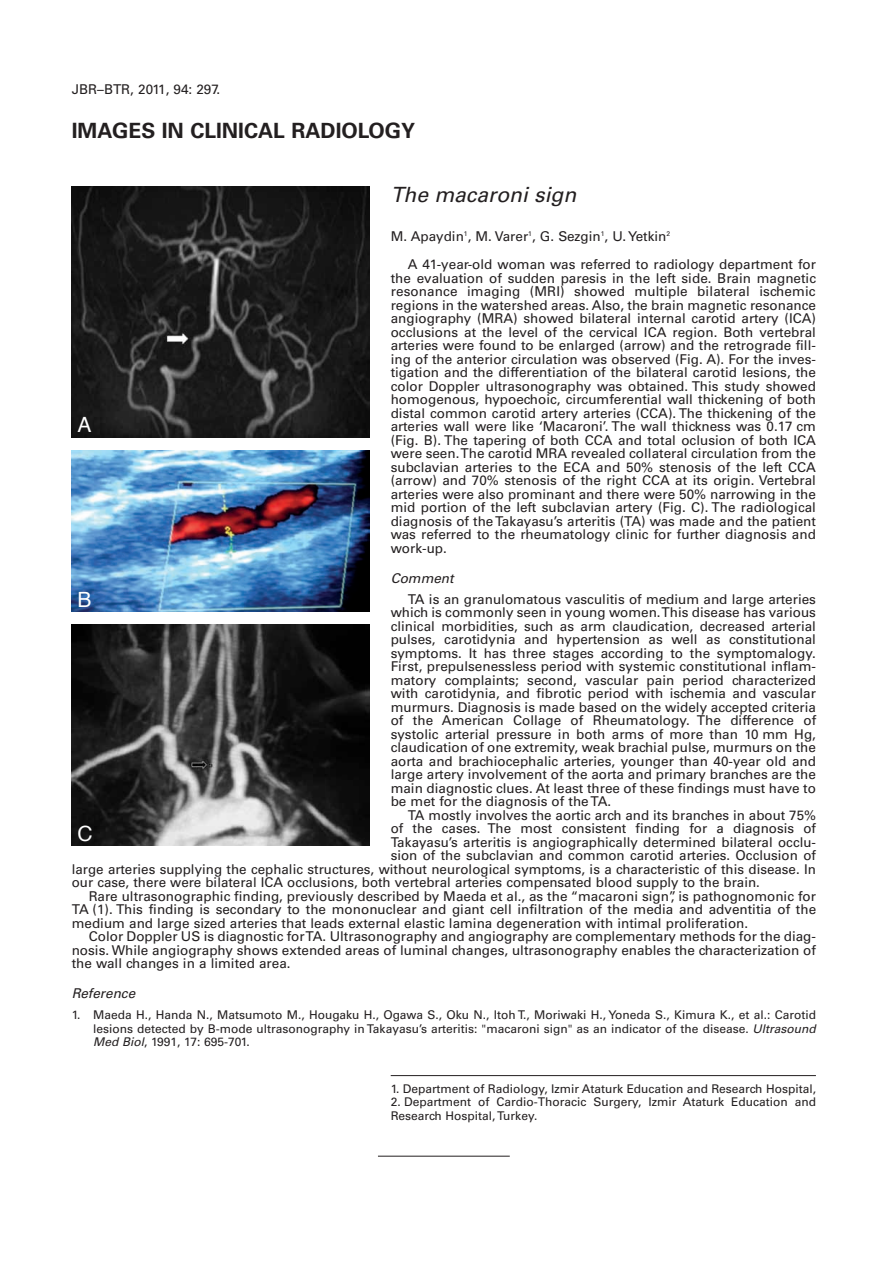
<style>
.page{position:relative;width:892px;height:1262px;background:#fff}
.page>*{position:absolute;margin:0;border:0;box-sizing:border-box;transform-origin:0 0}
.t1{font:700 21px "Univers";color:#231f20}
.t2{font:italic 21px "Univers";color:#231f20}
.t3{font:21px "Helvetica";color:#fff}
.t4{font:13.5px/13.5px "Univers";color:#231f20;text-align:justify}
.t5{font:italic 13.5px "Univers";color:#231f20}
.t6{font:12px/13.5px "Univers";color:#231f20;text-align:justify}
.s1{font-style:italic}
</style>
<div class="page">
<hr style="left:391px;top:1075px;width:425px;height:1px;background:#231f20">
<hr style="left:378px;top:1156px;width:132px;height:1px;background:#231f20">
<img style="left:72px;top:187px;width:297px;height:250px">
<img style="left:72px;top:450px;width:297px;height:162px">
<img style="left:72px;top:625px;width:297px;height:221px">
<p class="t4" style="left:72px;top:84px;width:150px">JBR–BTR, 2011, 94: 297.</p>
<h1 class="t1" style="left:72px;top:123px;width:345px">IMAGES IN CLINICAL RADIOLOGY</h1>
<h1 class="t2" style="left:391px;top:187px;width:187px">The macaroni sign</h1>
<p class="t4" style="left:408px;top:223px;width:410px;line-height:28.5px;text-indent:-17px">M. Apaydin<sup>1</sup>, M. Varer<sup>1</sup>, G. Sezgin<sup>1</sup>, U. Yetkin<sup>2<br></sup>A 41-year-old woman was referred to radiology department for</p>
<p class="t4" style="left:391px;top:272px;width:427px">the evaluation of sudden paresis in the left side. Brain magnetic resonance imaging (MRI) showed multiple bilateral ischemic regions in the watershed areas. Also, the brain magnetic resonance angiography (MRA) showed bilateral internal carotid artery (ICA) occlusions at the level of the cervical ICA region. Both vertebral arteries were found to be enlarged (arrow) and the retrograde fill&shy;ing of the anterior circulation was observed (Fig. A). For the inves&shy;tigation and the differentiation of the bilateral carotid lesions, the color Doppler ultrasonography was obtained. This study showed homogenous, hypoechoic, circumferential wall thickening of both distal common carotid artery arteries (CCA). The thickening of the arteries wall were like ‘Macaroni’. The wall thickness was 0.17 cm (Fig. B). The tapering of both CCA and total oclusion of both ICA were seen. The carotid MRA revealed collateral circulation from the subclavian arteries to the ECA and 50% stenosis of the left CCA (arrow) and 70% stenosis of the right CCA at its origin. Vertebral arteries were also prominant and there were 50% narrowing in the mid portion of the left subclavian artery (Fig. C). The radiological diagnosis of the Takayasu’s arteritis (TA) was made and the patient was referred to the rheumatology clinic for further diagnosis and work-up.</p>
<p class="t5" style="left:391px;top:573px;width:64px">Comment</p>
<p class="t4" style="left:391px;top:593px;width:427px;text-indent:17px">TA is an granulomatous vasculitis of medium and large arteries which is commonly seen in young women. This disease has various clinical morbidities, such as arm claudication, decreased arterial pulses, carotidynia and hypertension as well as constitutional symptoms. It has three stages according to the symptomalogy.<br>First, prepulsenessless period with systemic constitutional inflam&shy;matory complaints; second, vascular pain period characterized with carotidynia, and fibrotic period with ischemia and vascular murmurs. Diagnosis is made based on the widely accepted criteria of the American Collage of Rheumatology. The difference of systolic arterial pressure in both arms of more than 10 mm Hg, claudication of one extremity, weak brachial pulse, murmurs on the aorta and brachiocephalic arteries, younger than 40-year old and large artery involvement of the aorta and primary branches are the main diagnostic clues. At least three of these findings must have to be met for the diagnosis of the TA.</p>
<p class="t4" style="left:408px;top:809px;width:410px">TA mostly involves the aortic arch and its branches in about 75%</p>
<p class="t4" style="left:391px;top:823px;width:427px">of the cases. The most consistent finding for a diagnosis of</p>
<p class="t4" style="left:391px;top:836px;width:427px">Takayasu’s arteritis is angiographically determined bilateral occlu-</p>
<p class="t4" style="left:391px;top:850px;width:427px">sion of the subclavian and common carotid arteries. Occlusion of</p>
<p class="t4" style="left:72px;top:863px;width:746px">large arteries supplying the cephalic structures, without neurological symptoms, is a characteristic of this disease. In</p>
<p class="t4" style="left:72px;top:877px;width:690px">our case, there were bilateral ICA occlusions, both vertebral arteries compensated blood supply to the brain.</p>
<p class="t4" style="left:89px;top:890px;width:729px">Rare ultrasonographic finding, previously described by Maeda et al., as the “macaroni sign”, is pathognomonic for</p>
<p class="t4" style="left:72px;top:904px;width:746px">TA (1). This finding is secondary to the mononuclear and giant cell infiltration of the media and adventitia of the</p>
<p class="t4" style="left:72px;top:917px;width:678px">medium and large sized arteries that leads external elastic lamina degeneration with intimal proliferation.</p>
<p class="t4" style="left:89px;top:931px;width:729px">Color Doppler US is diagnostic for TA. Ultrasonography and angiography are complementary methods for the diag-</p>
<p class="t4" style="left:72px;top:944px;width:746px">nosis. While angiography shows extended areas of luminal changes, ultrasonography enables the characterization of</p>
<p class="t4" style="left:72px;top:958px;width:220px">the wall changes in a limited area.</p>
<p class="t5" style="left:72px;top:989px;width:65px">Reference</p>
<p class="t6" style="left:93px;top:1009px;width:724px;text-indent:-21px">1. Maeda H., Handa N., Matsumoto M., Hougaku H., Ogawa S., Oku N., Itoh T., Moriwaki H., Yoneda S., Kimura K., et al.: Carotid lesions detected by B-mode ultrasonography in Takayasu’s arteritis: "macaroni sign" as an indicator of the disease. <span class="s1">Ultrasound Med Biol</span>, 1991, 17: 695-701.</p>
<h1 class="t3" style="left:78px;top:416px;width:16px">A</h1>
<h1 class="t3" style="left:78px;top:591px;width:16px">B</h1>
<h1 class="t3" style="left:78px;top:824px;width:17px">C</h1>
<p class="t6" style="left:391px;top:1083px;width:427px">1. Department of Radiology, Izmir Ataturk Education and Research Hospital,</p>
<p class="t6" style="left:391px;top:1096px;width:427px">2. Department of Cardio-Thoracic Surgery, Izmir Ataturk Education and<br>Research Hospital, Turkey.</p>
</div>
